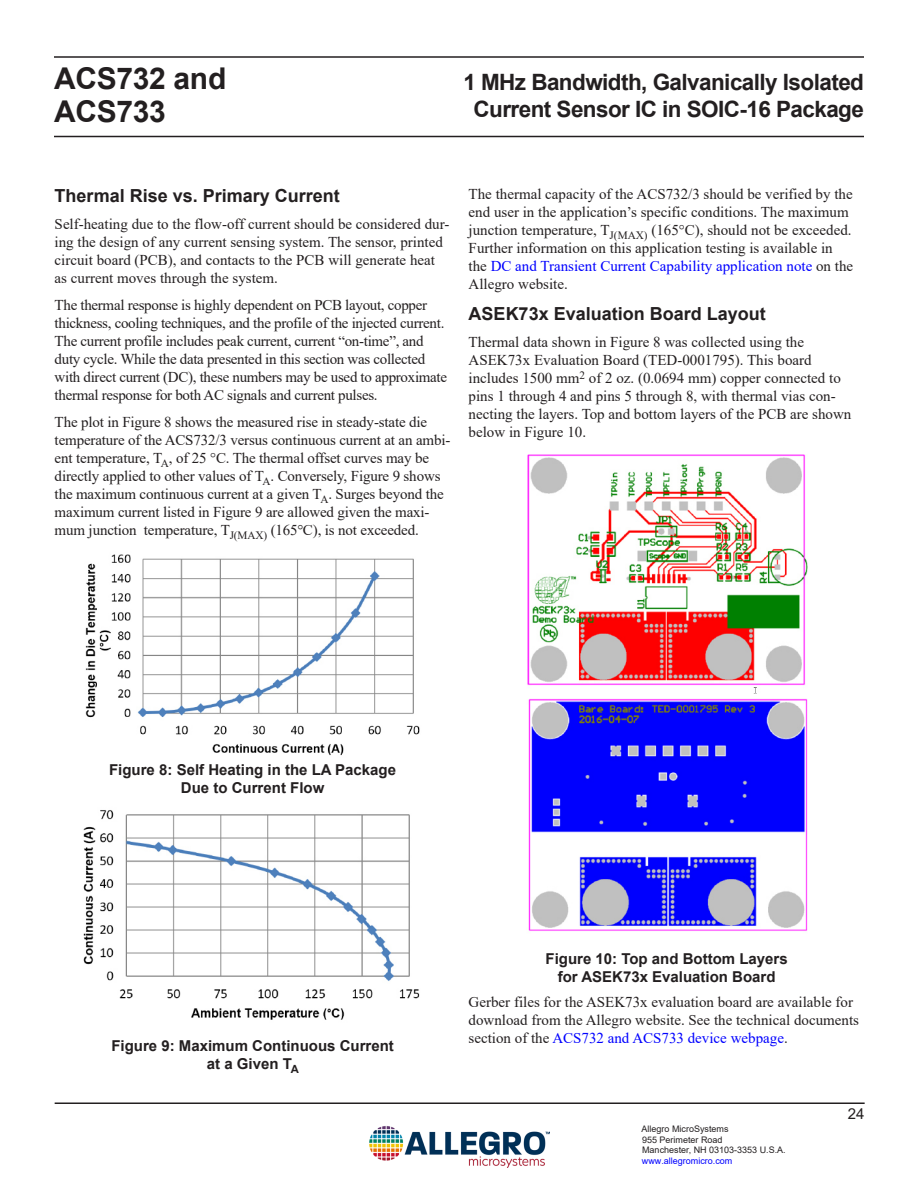
<style>
.page{position:relative;width:918px;height:1188px;background:#fff}
.page>*{position:absolute;margin:0;border:0;box-sizing:border-box;transform-origin:0 0}
.t1{font:700 30px/33px "Arial";letter-spacing:-.01em;color:#231f20}
.t2{font:700 22.5px/27px "Arial";letter-spacing:-.025em;color:#231f20;text-align:center}
.Heading_2{font:700 18px "Arial";color:#231f20}
.Normal_-_Follow_Page{font:700 18px "Arial";color:#231f20}
.Normal_-_Follow_Page-2{font:15px/18px "Times New Roman";color:#231f20}
.Normal_-_Follow_Page-3{font:15px/18px "Times New Roman";letter-spacing:-.02em;color:#231f20}
.t3{font:700 15px/18px "Arial";color:#231f20;text-align:center}
.t4{font:15px "Arial";color:#231f20}
.t5{font:9px/10.8px "Arial";color:#231f20}
.t6{font:9px "Arial";color:#00f}
.s1{color:#00f}
</style>
<div class="page">
<hr style="left:55px;top:1102px;width:810px;height:2px;background:#231f20">
<hr style="left:54px;top:136px;width:810px;height:1px;background:#231f20">
<hr style="left:54px;top:56px;width:810px;height:2px;background:#231f20">
<img style="left:370px;top:1126px;width:180px;height:42px">
<img style="left:85px;top:554px;width:335px;height:202px">
<img style="left:83px;top:810px;width:337px;height:210px">
<img style="left:527px;top:454px;width:281px;height:477px">
<h1 class="t1" style="left:54px;top:62px;width:174px">ACS732 and<br>ACS733</h1>
<h2 class="t2" style="left:463px;top:69px;width:402px">1 MHz Bandwidth, Galvanically Isolated<br>Current Sensor IC in SOIC-16 Package</h2>
<p class="Heading_2" style="left:55px;top:183px;width:287px">Thermal Rise vs. Primary Current</p>
<p class="Normal_-_Follow_Page-2" style="left:55px;top:215px;width:396px">Self-heating due to the flow-off current should be considered dur&shy;ing the design of any current sensing system. The sensor, printed circuit board (PCB), and contacts to the PCB will generate heat as current moves through the system.</p>
<p class="Normal_-_Follow_Page-3" style="left:55px;top:296px;width:394px">The thermal response is highly dependent on PCB layout, copper thickness, cooling techniques, and the profile of the injected current.<br>The current profile includes peak current, current “on-time”, and duty cycle. While the data presented in this section was collected with direct current (DC), these numbers may be used to approximate thermal response for both AC signals and current pulses.</p>
<p class="Normal_-_Follow_Page-2" style="left:55px;top:413px;width:397px">The plot in Figure 8 shows the measured rise in steady-state die temperature of the ACS732/3 versus continuous current at an ambi&shy;ent temperature, T<sub>A</sub>, of 25 °C. The thermal offset curves may be directly applied to other values of T<sub>A</sub>. Conversely, Figure 9 shows the maximum continuous current at a given T<sub>A</sub>. Surges beyond the maximum current listed in Figure 9 are allowed given the maxi&shy;mum junction temperature, T<sub>J(MAX)</sub> (165℃), is not exceeded.</p>
<p class="Normal_-_Follow_Page-2" style="left:469px;top:185px;width:386px">The thermal capacity of the ACS732/3 should be verified by the end user in the application’s specific conditions. The maximum junction temperature, T<sub>J(MAX)</sub> (165°C), should not be exceeded.<br>Further information on this application testing is available in the <span class="s1">DC and Transient Current Capability application note</span> on the Allegro website.</p>
<p class="Normal_-_Follow_Page" style="left:469px;top:301px;width:299px">ASEK73x Evaluation Board Layout</p>
<p class="Normal_-_Follow_Page-2" style="left:469px;top:333px;width:384px">Thermal data shown in Figure 8 was collected using the ASEK73x Evaluation Board (TED-0001795). This board includes 1500 mm<sup>2</sup> of 2 oz. (0.0694 mm) copper connected to pins 1 through 4 and pins 5 through 8, with thermal vias con&shy;necting the layers. Top and bottom layers of the PCB are shown below in Figure 10.</p>
<p class="t3" style="left:109px;top:761px;width:289px">Figure 8: Self Heating in the LA Package<br>Due to Current Flow</p>
<p class="t3" style="left:111px;top:1037px;width:284px">Figure 9: Maximum Continuous Current at a Given T<sub>A</sub></p>
<p class="t3" style="left:546px;top:950px;width:244px">Figure 10: Top and Bottom Layers for ASEK73x Evaluation Board</p>
<p class="Normal_-_Follow_Page-2" style="left:469px;top:992px;width:392px">Gerber files for the ASEK73x evaluation board are available for download from the Allegro website. See the technical documents section of the <span class="s1">ACS732 and ACS733 device webpage</span>.</p>
<p class="t5" style="left:642px;top:1123px;width:146px">Allegro MicroSystems<br>955 Perimeter Road<br>Manchester, NH 03103-3353 U.S.A.</p>
<p class="t6" style="left:642px;top:1155px;width:92px">www.allegromicro.com</p>
<p class="t4" style="left:848px;top:1103px;width:18px">24</p>
</div>
